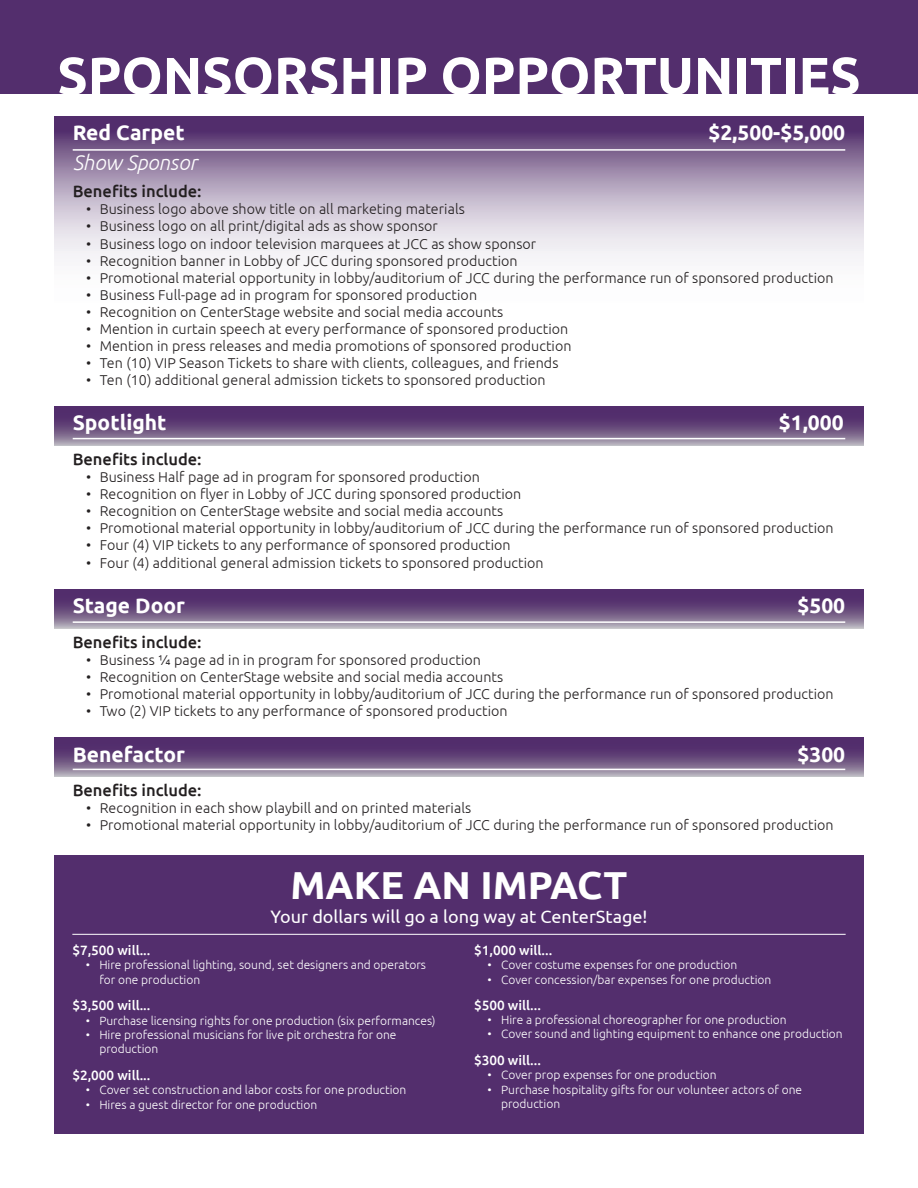
<style>
.page{position:relative;width:918px;height:1188px;background:#fff}
.page>*{position:absolute;margin:0;border:0;box-sizing:border-box;transform-origin:0 0}
.t1{font:700 52.35px "Ubuntu";color:#fff}
.t2{font:700 39px "Ubuntu";color:#fff}
.t3{font:700 21px "Ubuntu";color:#fff}
.t4{font:italic 300 21px "Ubuntu";color:#fff}
.t5{font:18px "Ubuntu";color:#fff}
.t6{font:500 16.5px "Ubuntu";color:#231f20}
.t7{font:300 14.25px "Ubuntu";letter-spacing:.005em;color:#231f20}
.t8{font:500 13.5px "Ubuntu";color:#fff}
.t9{font:300 12px/14.4px "Ubuntu";color:#fff}
</style>
<div class="page">
<svg style="left:54px;top:117px;width:810px;height:142px;background:#ae9db9"></svg>
<hr style="left:73px;top:149px;width:772px;height:2px;background:#fff">
<svg style="left:54px;top:407px;width:810px;height:39px;background:#715684"></svg>
<hr style="left:73px;top:438px;width:772px;height:1px;background:#fff">
<svg style="left:54px;top:589px;width:810px;height:39px;background:#6e5281"></svg>
<hr style="left:73px;top:621px;width:772px;height:2px;background:#fff">
<svg style="left:54px;top:738px;width:810px;height:39px;background:#725885"></svg>
<hr style="left:73px;top:769px;width:772px;height:1px;background:#fff">
<div style="left:0;top:0;width:918px;height:94px;background:#532e6d"></div>
<div style="left:54px;top:855px;width:810px;height:279px;background:#532e6d"></div>
<hr style="left:72px;top:934px;width:774px;height:1px;background:#fff">
<p class="t1" style="left:57px;top:44px;width:805px">SPONSORSHIP OPPORTUNITIES</p>
<p class="t3" style="left:73px;top:120px;width:114px">Red Carpet</p>
<p class="t3" style="left:708px;top:120px;width:138px">$2,500-$5,000</p>
<p class="t4" style="left:73px;top:150px;width:126px">Show Sponsor</p>
<p class="t6" style="left:73px;top:181px;width:130px">Benefits include:</p>
<p class="t7" style="left:86px;top:201px;width:380px">• Business logo above show title on all marketing materials</p>
<p class="t7" style="left:86px;top:218px;width:353px">• Business logo on all print/digital ads as show sponsor</p>
<p class="t7" style="left:86px;top:235px;width:452px">• Business logo on indoor television marquees at JCC as show sponsor</p>
<p class="t7" style="left:86px;top:252px;width:433px">• Recognition banner in Lobby of JCC during sponsored production</p>
<p class="t7" style="left:86px;top:269px;width:749px">• Promotional material opportunity in lobby/auditorium of JCC during the performance run of sponsored production</p>
<p class="t7" style="left:86px;top:286px;width:392px">• Business Full-page ad in program for sponsored production</p>
<p class="t7" style="left:86px;top:303px;width:418px">• Recognition on CenterStage website and social media accounts</p>
<p class="t7" style="left:86px;top:320px;width:484px">• Mention in curtain speech at every performance of sponsored production</p>
<p class="t7" style="left:86px;top:337px;width:487px">• Mention in press releases and media promotions of sponsored production</p>
<p class="t7" style="left:86px;top:355px;width:474px">• Ten (10) VIP Season Tickets to share with clients, colleagues, and friends</p>
<p class="t7" style="left:86px;top:372px;width:461px">• Ten (10) additional general admission tickets to sponsored production</p>
<p class="t3" style="left:73px;top:410px;width:95px">Spotlight</p>
<p class="t3" style="left:779px;top:410px;width:66px">$1,000</p>
<p class="t6" style="left:73px;top:449px;width:130px">Benefits include:</p>
<p class="t7" style="left:86px;top:468px;width:395px">• Business Half page ad in program for sponsored production</p>
<p class="t7" style="left:86px;top:485px;width:437px">• Recognition on flyer in Lobby of JCC during sponsored production</p>
<p class="t7" style="left:86px;top:503px;width:418px">• Recognition on CenterStage website and social media accounts</p>
<p class="t7" style="left:86px;top:520px;width:749px">• Promotional material opportunity in lobby/auditorium of JCC during the performance run of sponsored production</p>
<p class="t7" style="left:86px;top:537px;width:426px">• Four (4) VIP tickets to any performance of sponsored production</p>
<p class="t7" style="left:86px;top:554px;width:459px">• Four (4) additional general admission tickets to sponsored production</p>
<p class="t3" style="left:73px;top:593px;width:114px">Stage Door</p>
<p class="t3" style="left:798px;top:593px;width:49px">$500</p>
<p class="t6" style="left:73px;top:631px;width:130px">Benefits include:</p>
<p class="t7" style="left:86px;top:651px;width:396px">• Business ¼ page ad in in program for sponsored production</p>
<p class="t7" style="left:86px;top:668px;width:418px">• Recognition on CenterStage website and social media accounts</p>
<p class="t7" style="left:86px;top:685px;width:749px">• Promotional material opportunity in lobby/auditorium of JCC during the performance run of sponsored production</p>
<p class="t7" style="left:86px;top:702px;width:423px">• Two (2) VIP tickets to any performance of sponsored production</p>
<p class="t3" style="left:73px;top:741px;width:114px">Benefactor</p>
<p class="t3" style="left:798px;top:741px;width:49px">$300</p>
<p class="t6" style="left:73px;top:780px;width:130px">Benefits include:</p>
<p class="t7" style="left:86px;top:800px;width:387px">• Recognition in each show playbill and on printed materials</p>
<p class="t7" style="left:86px;top:817px;width:749px">• Promotional material opportunity in lobby/auditorium of JCC during the performance run of sponsored production</p>
<p class="t2" style="left:291px;top:862px;width:338px">MAKE AN IMPACT</p>
<p class="t5" style="left:270px;top:906px;width:379px">Your dollars will go a long way at CenterStage!</p>
<p class="t8" style="left:72px;top:941px;width:80px">$7,500 will...</p>
<p class="t9" style="left:99px;top:957px;width:328px;text-indent:-13px">• Hire professional lighting, sound, set designers and operators for one production</p>
<p class="t8" style="left:72px;top:997px;width:80px">$3,500 will...</p>
<p class="t9" style="left:86px;top:1013px;width:351px">• Purchase licensing rights for one production (six performances)</p>
<p class="t9" style="left:99px;top:1027px;width:299px;text-indent:-13px">• Hire professional musicians for live pit orchestra for one production</p>
<p class="t8" style="left:72px;top:1067px;width:80px">$2,000 will...</p>
<p class="t9" style="left:86px;top:1083px;width:322px">• Cover set construction and labor costs for one production</p>
<p class="t9" style="left:86px;top:1097px;width:233px">• Hires a guest director for one production</p>
<p class="t8" style="left:474px;top:941px;width:80px">$1,000 will...</p>
<p class="t9" style="left:488px;top:957px;width:251px">• Cover costume expenses for one production</p>
<p class="t9" style="left:488px;top:972px;width:285px">• Cover concession/bar expenses for one production</p>
<p class="t8" style="left:474px;top:996px;width:68px">$500 will...</p>
<p class="t9" style="left:488px;top:1012px;width:301px">• Hire a professional choreographer for one production</p>
<p class="t9" style="left:488px;top:1027px;width:357px">• Cover sound and lighting equipment to enhance one production</p>
<p class="t8" style="left:474px;top:1052px;width:68px">$300 will...</p>
<p class="t9" style="left:488px;top:1068px;width:231px">• Cover prop expenses for one production</p>
<p class="t9" style="left:501px;top:1082px;width:303px;text-indent:-14px">• Purchase hospitality gifts for our volunteer actors of one production</p>
</div>
